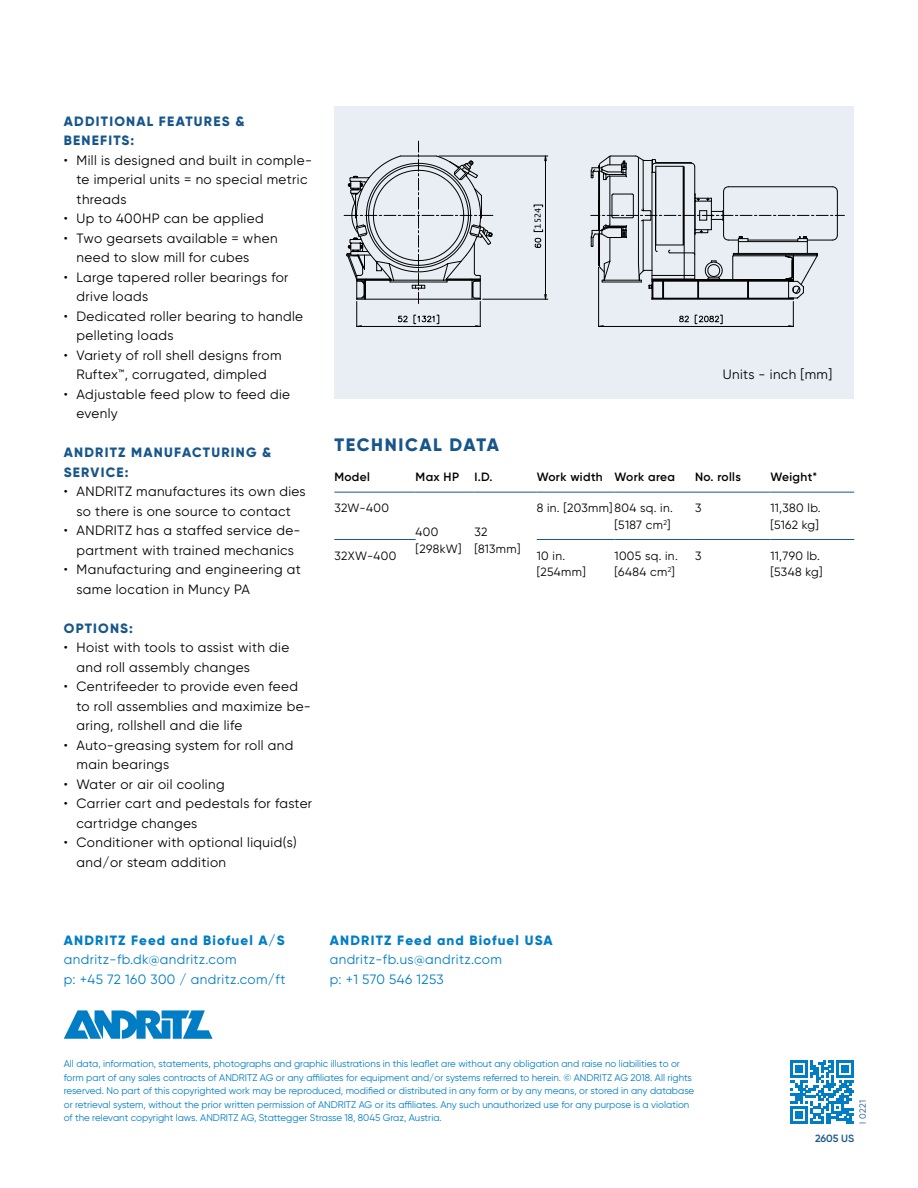
<style>
.page{position:relative;width:918px;height:1188px;background:#fff}
.page>*{position:absolute;margin:0;border:0;box-sizing:border-box;transform-origin:0 0}
.t1{font:800 18px "Gilroy";letter-spacing:.085em;color:#17568b}
.t2{font:13.5px/19.5px "Gilroy";letter-spacing:.03em;color:#000}
.t3{font:13.5px/19.5px "Gilroy";letter-spacing:.03em;color:#007dc5}
.t4{font:800 13.5px/19.5px "Gilroy";letter-spacing:.09em;color:#17568b}
.t5{font:800 13.5px "Gilroy";letter-spacing:.08em;color:#007dc5}
.t6{font:12px/16.5px "Gilroy";letter-spacing:.03em;color:#000}
.t7{font:600 12px "Gilroy";letter-spacing:.03em;color:#000}
.t8{font:600 10.5px "Gilroy";letter-spacing:-.005em;color:#17568b}
.t9{font:9.75px/13.5px "Gilroy";color:#007dc5}
.t10{font:9px "Gilroy";color:#17568b}
.t11{font:8.55px "Lucida Console";color:#000}
</style>
<div class="page">
<svg style="left:64px;top:1010px;width:149px;height:29px"></svg>
<svg style="left:790px;top:1060px;width:64px;height:64px"></svg>
<div style="left:334px;top:106px;width:520px;height:293px;background:#e8eef4"></div>
<hr style="left:483px;top:299px;width:65px;height:1px;background:#000">
<hr style="left:439px;top:156px;width:109px;height:1px;background:#000">
<hr style="left:545px;top:161px;width:1px;height:133px;background:#000">
<svg style="left:544px;top:294px;width:3px;height:6px"></svg>
<svg style="left:544px;top:155px;width:3px;height:6px"></svg>
<svg style="left:535px;top:238px;width:6px;height:10px"></svg>
<svg style="left:534px;top:229px;width:9px;height:3px"></svg>
<svg style="left:344px;top:141px;width:149px;height:186px"></svg>
<svg style="left:591px;top:155px;width:253px;height:172px"></svg>
<hr style="left:334px;top:539px;width:82px;height:1px;background:#17568b">
<hr style="left:537px;top:539px;width:78px;height:1px;background:#17568b">
<hr style="left:615px;top:539px;width:80px;height:1px;background:#17568b">
<hr style="left:695px;top:539px;width:75px;height:1px;background:#17568b">
<hr style="left:770px;top:539px;width:84px;height:1px;background:#17568b">
<hr style="left:334px;top:492px;width:82px;height:1px;background:#17568b">
<hr style="left:416px;top:492px;width:58px;height:1px;background:#17568b">
<hr style="left:474px;top:492px;width:63px;height:1px;background:#17568b">
<hr style="left:537px;top:492px;width:78px;height:1px;background:#17568b">
<hr style="left:615px;top:492px;width:80px;height:1px;background:#17568b">
<hr style="left:695px;top:492px;width:75px;height:1px;background:#17568b">
<hr style="left:770px;top:492px;width:84px;height:1px;background:#17568b">
<p class="t4" style="left:64px;top:111px;width:182px">ADDITIONAL FEATURES &amp;<br>BENEFITS:</p>
<p class="t2" style="left:77px;top:150px;width:237px;text-indent:-13px">• Mill is designed and built in comple&shy;te imperial units = no special metric threads</p>
<p class="t2" style="left:64px;top:209px;width:201px">• Up to 400HP can be applied</p>
<p class="t2" style="left:77px;top:228px;width:203px;text-indent:-13px">• Two gearsets available = when need to slow mill for cubes</p>
<p class="t2" style="left:77px;top:267px;width:214px;text-indent:-13px">• Large tapered roller bearings for drive loads</p>
<p class="t2" style="left:77px;top:306px;width:228px;text-indent:-13px">• Dedicated roller bearing to handle pelleting loads</p>
<p class="t2" style="left:64px;top:345px;width:219px;text-align:center">• Variety of roll shell designs from<br>Ruftex™, corrugated, dimpled</p>
<p class="t2" style="left:77px;top:384px;width:215px;text-indent:-13px">• Adjustable feed plow to feed die evenly</p>
<p class="t4" style="left:64px;top:443px;width:209px">ANDRITZ MANUFACTURING &amp;<br>SERVICE:</p>
<p class="t2" style="left:64px;top:482px;width:244px;text-align:center">• ANDRITZ manufactures its own dies so there is one source to contact</p>
<p class="t2" style="left:64px;top:521px;width:238px;text-align:center">• ANDRITZ has a staffed service de&shy;partment with trained mechanics</p>
<p class="t2" style="left:77px;top:560px;width:226px;text-indent:-13px">• Manufacturing and engineering at same location in Muncy PA</p>
<p class="t4" style="left:64px;top:618px;width:71px">OPTIONS:</p>
<p class="t2" style="left:77px;top:638px;width:214px;text-indent:-13px">• Hoist with tools to assist with die and roll assembly changes</p>
<p class="t2" style="left:77px;top:677px;width:236px;text-indent:-13px">• Centrifeeder to provide even feed to roll assemblies and maximize be&shy;aring, rollshell and die life</p>
<p class="t2" style="left:77px;top:735px;width:218px;text-indent:-13px">• Auto-greasing system for roll and main bearings</p>
<p class="t2" style="left:64px;top:774px;width:162px">• Water or air oil cooling</p>
<p class="t2" style="left:77px;top:794px;width:237px;text-indent:-13px">• Carrier cart and pedestals for faster cartridge changes</p>
<p class="t2" style="left:77px;top:832px;width:222px;text-indent:-13px">• Conditioner with optional liquid(s) and/or steam addition</p>
<p class="t11" style="left:534px;top:229px;width:22px;rotate:-90deg">1524</p>
<p class="t2" style="left:723px;top:365px;width:111px">Units - inch [mm]</p>
<h1 class="t1" style="left:334px;top:433px;width:166px">TECHNICAL DATA</h1>
<p class="t7" style="left:334px;top:470px;width:37px">Model</p>
<p class="t7" style="left:416px;top:470px;width:45px">Max HP</p>
<p class="t7" style="left:474px;top:470px;width:20px">I.D.</p>
<p class="t7" style="left:537px;top:470px;width:140px">Work width Work area</p>
<p class="t7" style="left:695px;top:470px;width:47px">No. rolls</p>
<p class="t7" style="left:770px;top:470px;width:48px">Weight*</p>
<p class="t6" style="left:334px;top:500px;width:56px">32W-400</p>
<p class="t6" style="left:416px;top:523px;width:48px">400 [298kW]</p>
<p class="t6" style="left:474px;top:523px;width:48px">32 [813mm]</p>
<p class="t6" style="left:537px;top:500px;width:138px;text-align:right">8 in. [203mm] 804 sq. in. [5187 cm<sup>2</sup>]</p>
<p class="t6" style="left:695px;top:500px;width:8px">3</p>
<p class="t6" style="left:770px;top:500px;width:52px">11,380 lb. [5162 kg]</p>
<p class="t6" style="left:334px;top:547px;width:64px">32XW-400</p>
<p class="t6" style="left:537px;top:547px;width:50px">10 in. [254mm]</p>
<p class="t6" style="left:615px;top:547px;width:65px">1005 sq. in. [6484 cm<sup>2</sup>]</p>
<p class="t6" style="left:695px;top:547px;width:8px">3</p>
<p class="t6" style="left:770px;top:547px;width:53px">11,790 lb. [5348 kg]</p>
<p class="t5" style="left:64px;top:932px;width:222px">ANDRITZ Feed and Biofuel A/S</p>
<p class="t3" style="left:64px;top:950px;width:223px">andritz-fb.dk@andritz.com<br>p: +45 72 160 300 / andritz.com/ft</p>
<p class="t5" style="left:330px;top:932px;width:225px">ANDRITZ Feed and Biofuel USA</p>
<p class="t3" style="left:330px;top:950px;width:174px">andritz-fb.us@andritz.com p: +1 570 546 1253</p>
<p class="t9" style="left:64px;top:1057px;width:632px">All data, information, statements, photographs and graphic illustrations in this leaflet are without any obligation and raise no liabilities to or form part of any sales contracts of ANDRITZ AG or any affiliates for equipment and/or systems referred to herein. © ANDRITZ AG 2018. All rights reserved. No part of this copyrighted work may be reproduced, modified or distributed in any form or by any means, or stored in any database or retrieval system, without the prior written permission of ANDRITZ AG or its affiliates. Any such unauthorized use for any purpose is a violation of the relevant copyright laws. ANDRITZ AG, Stattegger Strasse 18, 8045 Graz, Austria.</p>
<p class="t10" style="left:857px;top:1124px;width:25px;rotate:-90deg">I 0221</p>
<p class="t8" style="left:815px;top:1132px;width:41px">2605 US</p>
</div>
